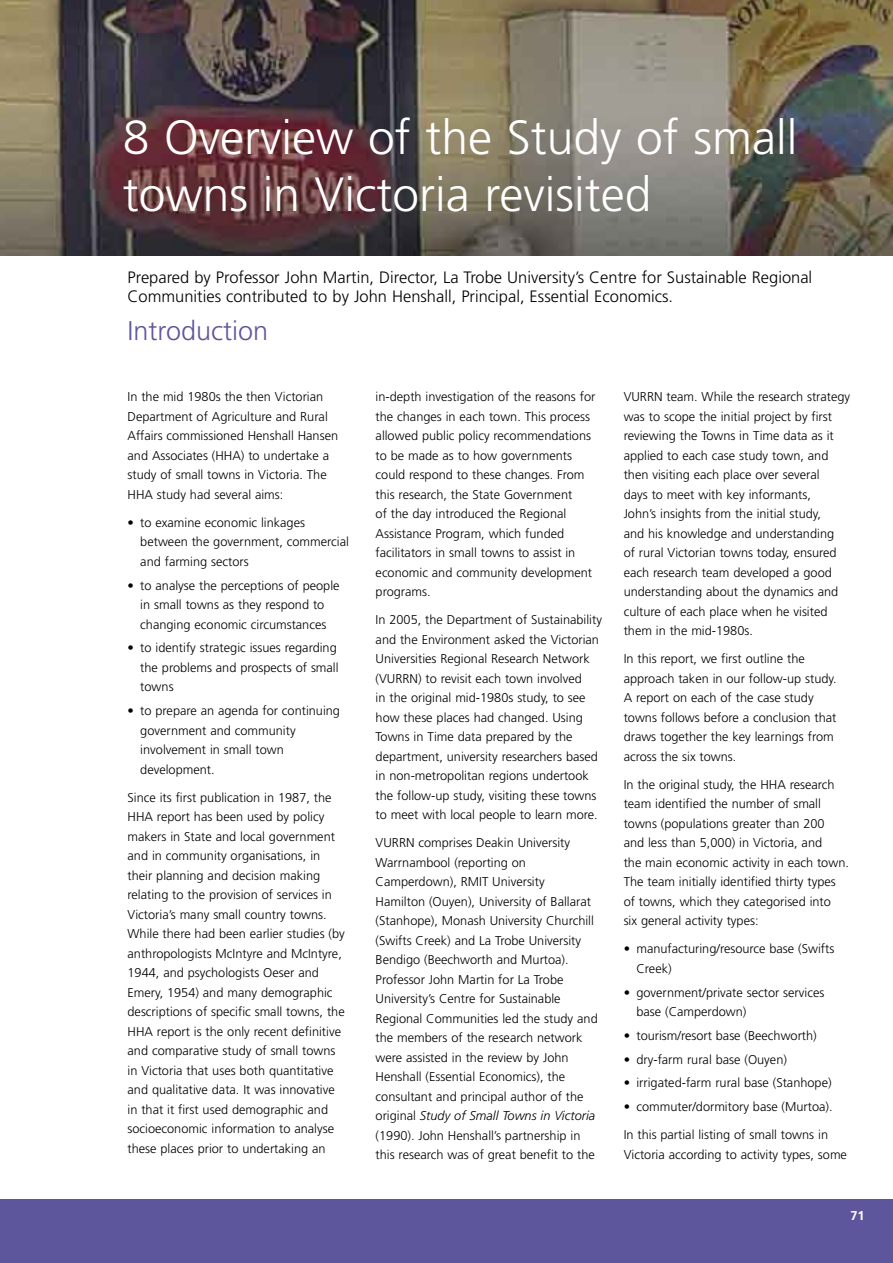
<style>
.page{position:relative;width:893px;height:1263px;background:#fff}
.page>*{position:absolute;margin:0;border:0;box-sizing:border-box;transform-origin:0 0}
.t1{font:300 48px/57px "Frutiger";color:#fff}
.t2{font:300 27px "Frutiger";color:#5e569c}
.t3{font:300 16.5px/19.5px "Frutiger";color:#000}
.t4{font:300 12.75px/19.5px "Frutiger";color:#000}
.t5{font:700 12.75px "Frutiger";color:#fff}
.s1{font-style:italic}
</style>
<div class="page">
<div style="left:0;top:1200px;width:893px;height:63px;background:#5e569c"></div>
<img style="left:0;top:0;width:893px;height:255px">
<h1 class="t1" style="left:123px;top:109px;width:676px">8 Overview of the Study of small towns in Victoria revisited</h1>
<p class="t3" style="left:128px;top:267px;width:686px">Prepared by Professor John Martin, Director, La Trobe University’s Centre for Sustainable Regional<br>Communities contributed to by John Henshall, Principal, Essential Economics.</p>
<h2 class="t2" style="left:128px;top:315px;width:142px">Introduction</h2>
<p class="t4" style="left:128px;top:387px;width:212px">In the mid 1980s the then Victorian Department of Agriculture and Rural Affairs commissioned Henshall Hansen and Associates (HHA) to undertake a study of small towns in Victoria. The HHA study had several aims:</p>
<p class="t4" style="left:140px;top:513px;width:210px;text-indent:-13px">• to examine economic linkages between the government, commercial and farming sectors</p>
<p class="t4" style="left:128px;top:575px;width:213px;text-align:center">• to analyse the perceptions of people in small towns as they respond to changing economic circumstances</p>
<p class="t4" style="left:140px;top:638px;width:200px;text-indent:-13px">• to identify strategic issues regarding the problems and prospects of small towns</p>
<p class="t4" style="left:140px;top:701px;width:201px;text-indent:-13px">• to prepare an agenda for continuing government and community involvement in small town development.</p>
<p class="t4" style="left:128px;top:787px;width:219px">Since its first publication in 1987, the HHA report has been used by policy makers in State and local government and in community organisations, in their planning and decision making relating to the provision of services in Victoria’s many small country towns.<br>While there had been earlier studies (by anthropologists McIntyre and McIntyre, 1944, and psychologists Oeser and Emery, 1954) and many demographic descriptions of specific small towns, the HHA report is the only recent definitive and comparative study of small towns in Victoria that uses both quantitative and qualitative data. It was innovative in that it first used demographic and socioeconomic information to analyse these places prior to undertaking an</p>
<p class="t4" style="left:376px;top:387px;width:221px">in-depth investigation of the reasons for the changes in each town. This process allowed public policy recommendations to be made as to how governments could respond to these changes. From this research, the State Government<br>of the day introduced the Regional Assistance Program, which funded facilitators in small towns to assist in economic and community development programs.</p>
<p class="t4" style="left:376px;top:610px;width:228px">In 2005, the Department of Sustainability and the Environment asked the Victorian Universities Regional Research Network (VURRN) to revisit each town involved<br>in the original mid-1980s study, to see how these places had changed. Using Towns in Time data prepared by the department, university researchers based in non-metropolitan regions undertook the follow-up study, visiting these towns to meet with local people to learn more.</p>
<p class="t4" style="left:376px;top:833px;width:224px">VURRN comprises Deakin University Warrnambool (reporting on Camperdown), RMIT University<br>Hamilton (Ouyen), University of Ballarat (Stanhope), Monash University Churchill (Swifts Creek) and La Trobe University Bendigo (Beechworth and Murtoa).<br>Professor John Martin for La Trobe University’s Centre for Sustainable Regional Communities led the study and the members of the research network were assisted in the review by John Henshall (Essential Economics), the consultant and principal author of the original <span class="s1">Study of Small Towns in Victoria </span>(1990). John Henshall’s partnership in this research was of great benefit to the</p>
<p class="t4" style="left:624px;top:387px;width:228px">VURRN team. While the research strategy was to scope the initial project by first reviewing the Towns in Time data as it applied to each case study town, and then visiting each place over several<br>days to meet with key informants,<br>John’s insights from the initial study,<br>and his knowledge and understanding<br>of rural Victorian towns today, ensured each research team developed a good understanding about the dynamics and culture of each place when he visited them in the mid-1980s.</p>
<p class="t4" style="left:624px;top:649px;width:214px">In this report, we first outline the approach taken in our follow-up study.<br>A report on each of the case study towns follows before a conclusion that draws together the key learnings from across the six towns.</p>
<p class="t4" style="left:624px;top:775px;width:227px">In the original study, the HHA research team identified the number of small towns (populations greater than 200<br>and less than 5,000) in Victoria, and<br>the main economic activity in each town.<br>The team initially identified thirty types of towns, which they categorised into<br>six general activity types:</p>
<p class="t4" style="left:636px;top:939px;width:199px;text-indent:-13px">• manufacturing/resource base (Swifts<br>Creek)</p>
<p class="t4" style="left:636px;top:982px;width:189px;text-indent:-13px">• government/private sector services base (Camperdown)</p>
<p class="t4" style="left:624px;top:1026px;width:195px">• tourism/resort base (Beechworth)</p>
<p class="t4" style="left:624px;top:1049px;width:165px">• dry-farm rural base (Ouyen)</p>
<p class="t4" style="left:624px;top:1073px;width:209px">• irrigated-farm rural base (Stanhope)</p>
<p class="t4" style="left:624px;top:1092px;width:210px;line-height:28px">• commuter/dormitory base (Murtoa).<br>In this partial listing of small towns in</p>
<p class="t4" style="left:624px;top:1144px;width:225px">Victoria according to activity types, some</p>
<p class="t5" style="left:850px;top:1208px;width:16px">71</p>
</div>
